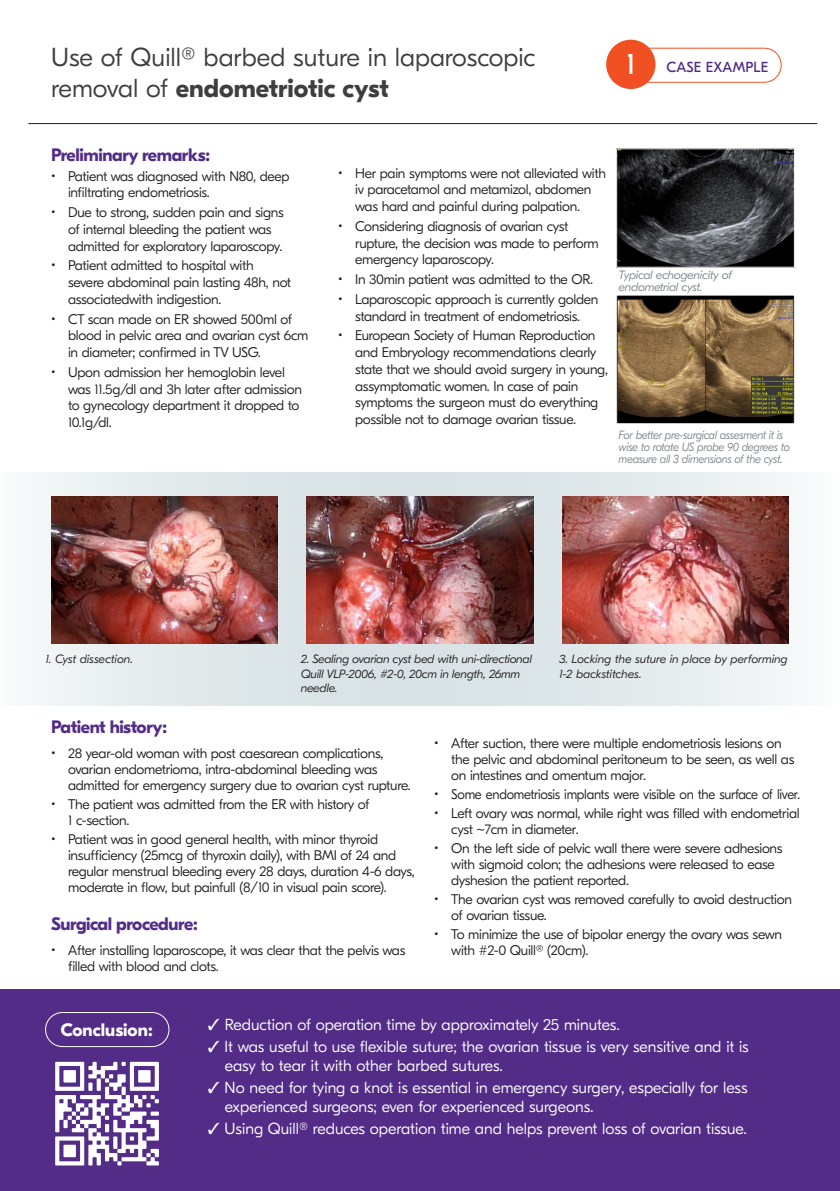
<style>
.page{position:relative;width:840px;height:1191px;background:#fff}
.page>*{position:absolute;margin:0;border:0;box-sizing:border-box;transform-origin:0 0}
.t1{font:29.6px "GT Eesti Display";color:#fff}
.t2{font:300 26px "GT Eesti Display";color:#3e3e3f}
.t3{font:700 26px "GT Eesti Display";color:#3e3e3f}
.t4{font:700 18px "GT Eesti Display";letter-spacing:-.02em;color:#532c87}
.t5{font:700 18px "GT Eesti Display";color:#fff}
.t6{font:300 16px/19.2px "GT Eesti Display";color:#fff}
.t7{font:14.6px "GT Eesti Display";letter-spacing:.01em;color:#532c87}
.t8{font:300 14px/16.8px "GT Eesti Display";letter-spacing:-.02em;color:#231f20}
.t9{font:italic 300 12px/14.4px "GT Eesti Display";letter-spacing:-.02em;color:#231f20}
.t10{font:italic 300 12px/12px "GT Eesti Display";letter-spacing:-.02em;color:#7c868c;scale:.9 1}
.t11{font:italic 300 12px/14.4px "GT Eesti Display";color:#231f20}
.t12{font:italic 300 12px/12px "GT Eesti Display";letter-spacing:-.02em;color:#7c868c}
.s1{font-weight:300}
</style>
<div class="page">
<div style="left:0;top:989px;width:839px;height:202px;background:#532c87"></div>
<div style="left:45px;top:1012px;width:124px;height:34px;border:1px solid #fff;border-radius:17px"></div>
<svg style="left:37px;top:472px;width:752px;height:233px;background:#e1e8ea"></svg>
<img style="left:51px;top:496px;width:227px;height:148px">
<img style="left:306px;top:496px;width:227px;height:148px">
<img style="left:561px;top:496px;width:227px;height:148px">
<img style="left:618px;top:297px;width:174px;height:125px">
<div style="left:616px;top:295px;width:178px;height:129px;border:1px solid #fff"></div>
<img style="left:618px;top:151px;width:174px;height:114px">
<hr style="left:28px;top:123px;width:788px;height:1px;background:#231f20">
<div style="left:618px;top:48px;width:162px;height:34px;border:1px solid #f05022;border-radius:17px"></div>
<div style="left:605px;top:40px;width:50px;height:49px;background:#f05022;border-radius:50%"></div>
<svg style="left:55px;top:1061px;width:104px;height:104px"></svg>
<p class="t2" style="left:51px;top:43px;width:486px">Use of Quill® barbed suture in laparoscopic</p>
<p class="t3" style="left:51px;top:74px;width:339px"><span class="s1">removal of</span> endometriotic cyst</p>
<p class="t1" style="left:625px;top:48px;width:11px">1</p>
<p class="t7" style="left:666px;top:59px;width:103px">CASE EXAMPLE</p>
<p class="t4" style="left:51px;top:145px;width:160px">Preliminary remarks:</p>
<p class="t8" style="left:68px;top:168px;width:223px;text-indent:-17px">• Patient was diagnosed with N80, deep infiltrating endometriosis.</p>
<p class="t8" style="left:68px;top:204px;width:217px;text-indent:-17px">• Due to strong, sudden pain and signs of internal bleeding the patient was admitted for exploratory laparoscopy.</p>
<p class="t8" style="left:68px;top:257px;width:224px;text-indent:-17px">• Patient admitted to hospital with severe abdominal pain lasting 48h, not associatedwith indigestion.</p>
<p class="t8" style="left:68px;top:311px;width:242px;text-indent:-17px">• CT scan made on ER showed 500ml of blood in pelvic area and ovarian cyst 6cm in diameter; confirmed in TV USG.</p>
<p class="t8" style="left:68px;top:364px;width:235px;text-indent:-17px">• Upon admission her hemoglobin level was 11.5g/dl and 3h later after admission to gynecology department it dropped to<br>10.1g/dl.</p>
<p class="t8" style="left:355px;top:165px;width:252px;text-indent:-17px">• Her pain symptoms were not alleviated with iv paracetamol and metamizol, abdomen was hard and painful during palpation.</p>
<p class="t8" style="left:355px;top:218px;width:245px;text-indent:-17px">• Considering diagnosis of ovarian cyst rupture, the decision was made to perform emergency laparoscopy.</p>
<p class="t8" style="left:338px;top:271px;width:256px">• In 30min patient was admitted to the OR.</p>
<p class="t8" style="left:338px;top:291px;width:262px;text-align:center">• Laparoscopic approach is currently golden standard in treatment of endometriosis.</p>
<p class="t8" style="left:355px;top:327px;width:254px;text-indent:-17px">• European Society of Human Reproduction and Embryology recommendations clearly state that we should avoid surgery in young, assymptomatic women. In case of pain symptoms the surgeon must do everything possible not to damage ovarian tissue.</p>
<p class="t12" style="left:618px;top:269px;width:115px">Typical echogenicity of endometrial cyst.</p>
<p class="t10" style="left:618px;top:429px;width:192px">For better pre-surgical assesment it is wise to rotate US probe 90 degrees to measure all 3 dimensions of the cyst.</p>
<p class="t9" style="left:45px;top:652px;width:89px">1. Cyst dissection.</p>
<p class="t9" style="left:300px;top:652px;width:232px">2. Sealing ovarian cyst bed with uni-directional<br>Quill VLP-2006, #2-0, 20cm in length, 26mm needle.</p>
<p class="t11" style="left:558px;top:652px;width:230px">3. Locking the suture in place by performing<br>1-2 backstitches.</p>
<p class="t4" style="left:51px;top:716px;width:117px">Patient history:</p>
<p class="t8" style="left:68px;top:746px;width:344px;line-height:16px;text-indent:-17px">• 28 year-old woman with post caesarean complications, ovarian endometrioma, intra-abdominal bleeding was admitted for emergency surgery due to ovarian cyst rupture.</p>
<p class="t8" style="left:68px;top:796px;width:302px;line-height:16px;text-indent:-17px">• The patient was admitted from the ER with history of<br>1 c-section.</p>
<p class="t8" style="left:68px;top:831px;width:348px;line-height:16px;text-indent:-17px">• Patient was in good general health, with minor thyroid insufficiency (25mcg of thyroxin daily), with BMI of 24 and regular menstrual bleeding every 28 days, duration 4-6 days, moderate in flow, but painfull (8/10 in visual pain score).</p>
<p class="t4" style="left:51px;top:913px;width:148px">Surgical procedure:</p>
<p class="t8" style="left:68px;top:943px;width:338px;line-height:16px;text-indent:-17px">• After installing laparoscope, it was clear that the pelvis was filled with blood and clots.</p>
<p class="t8" style="left:451px;top:736px;width:344px;line-height:16px;text-indent:-17px">• After suction, there were multiple endometriosis lesions on the pelvic and abdominal peritoneum to be seen, as well as on intestines and omentum major.</p>
<p class="t8" style="left:434px;top:786px;width:367px">• Some endometriosis implants were visible on the surface of liver.</p>
<p class="t8" style="left:451px;top:805px;width:350px;line-height:16px;text-indent:-17px">• Left ovary was normal, while right was filled with endometrial cyst ~7cm in diameter.</p>
<p class="t8" style="left:451px;top:840px;width:333px;line-height:16px;text-indent:-17px">• On the left side of pelvic wall there were severe adhesions with sigmoid colon; the adhesions were released to ease dyshesion the patient reported.</p>
<p class="t8" style="left:451px;top:891px;width:342px;line-height:16px;text-indent:-17px">• The ovarian cyst was removed carefully to avoid destruction of ovarian tissue.</p>
<p class="t8" style="left:451px;top:926px;width:332px;line-height:16px;text-indent:-17px">• To minimize the use of bipolar energy the ovary was sewn with #2-0 Quill® (20cm).</p>
<p class="t5" style="left:61px;top:1020px;width:93px">Conclusion:</p>
<p class="t6" style="left:207px;top:1015px;width:413px">✓ Reduction of operation time by approximately 25 minutes.</p>
<p class="t6" style="left:225px;top:1037px;width:525px;text-indent:-17px">✓ It was useful to use flexible suture; the ovarian tissue is very sensitive and it is easy to tear it with other barbed sutures.</p>
<p class="t6" style="left:225px;top:1078px;width:524px;text-indent:-17px">✓ No need for tying a knot is essential in emergency surgery, especially for less experienced surgeons; even for experienced surgeons.</p>
<p class="t6" style="left:207px;top:1119px;width:540px">✓ Using Quill® reduces operation time and helps prevent loss of ovarian tissue.</p>
</div>
